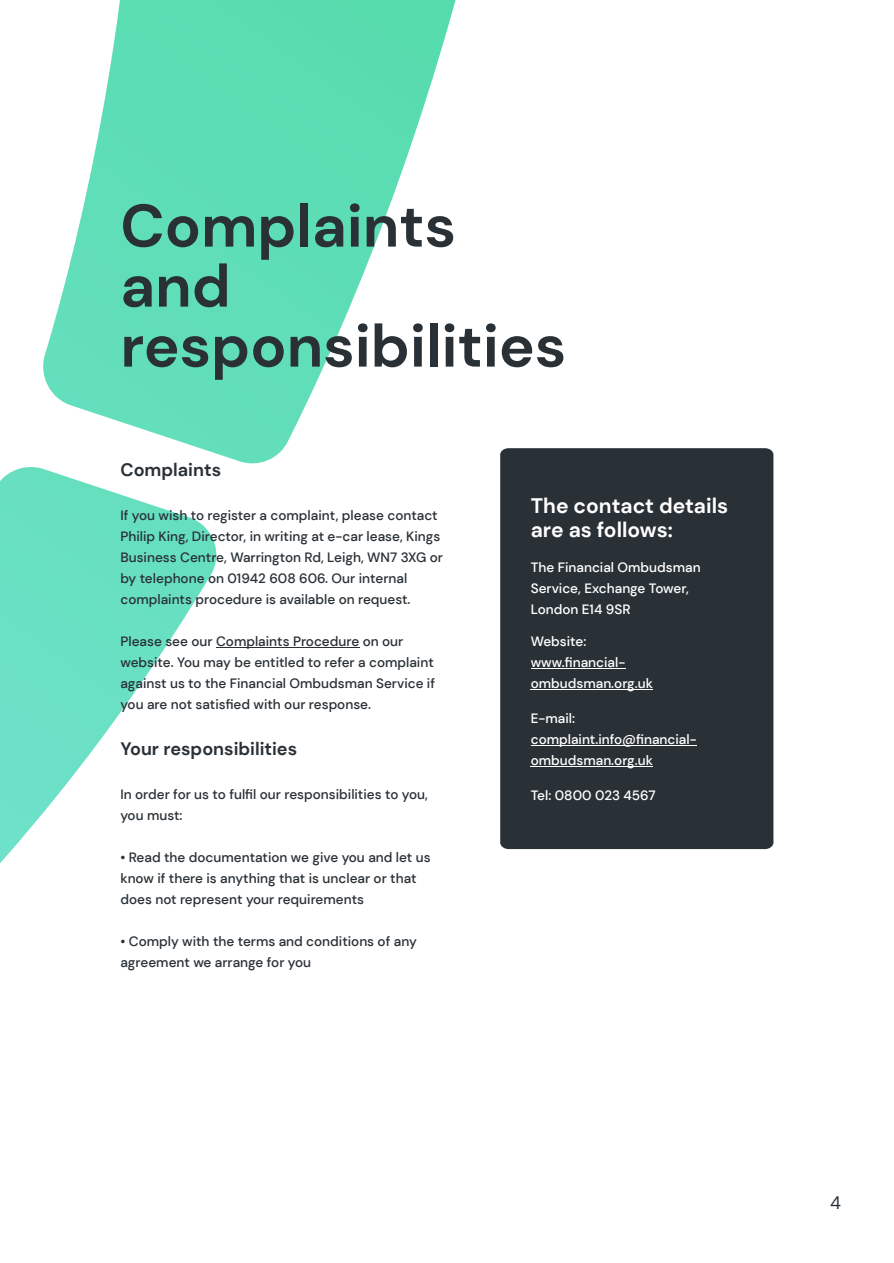
<style>
.page{position:relative;width:894px;height:1263px;background:#fff}
.page>*{position:absolute;margin:0;border:0;box-sizing:border-box;transform-origin:0 0}
.t1{font:700 60px/60px "DM Sans";color:#2a3136}
.t2{font:700 21px/24px "DM Sans";color:#fff}
.t3{font:700 18px "DM Sans";color:#2a3136}
.t4{font:18px "DM Sans";color:#2a3136}
.t5{font:500 13.5px/21px "DM Sans";color:#2a3136}
.t6{font:500 13.5px/21px "DM Sans";color:#fff}
</style>
<div class="page">
<svg style="left:43px;top:0;width:413px;height:464px"></svg>
<svg style="left:0;top:462px;width:224px;height:401px"></svg>
<div style="left:500px;top:448px;width:273px;height:401px;background:#2a3136"></div>
<hr style="left:530px;top:668px;width:95px;height:1px;background:#fff">
<hr style="left:530px;top:689px;width:122px;height:1px;background:#fff">
<hr style="left:530px;top:745px;width:166px;height:1px;background:#fff">
<hr style="left:530px;top:766px;width:122px;height:1px;background:#fff">
<hr style="left:216px;top:648px;width:143px;height:1px;background:#2a3136">
<h1 class="t1" style="left:120px;top:196px;width:447px">Complaints and responsibilities</h1>
<h3 class="t3" style="left:120px;top:458px;width:102px">Complaints</h3>
<p class="t5" style="left:120px;top:505px;width:324px">If you wish to register a complaint, please contact Philip King, Director, in writing at e-car lease, Kings Business Centre, Warrington Rd, Leigh, WN7 3XG or by telephone on 01942 608 606. Our internal complaints procedure is available on request.</p>
<p class="t5" style="left:120px;top:631px;width:316px">Please see our Complaints Procedure on our website. You may be entitled to refer a complaint against us to the Financial Ombudsman Service if you are not satisfied with our response.</p>
<h3 class="t3" style="left:120px;top:737px;width:178px">Your responsibilities</h3>
<p class="t5" style="left:120px;top:783px;width:309px">In order for us to fulfil our responsibilities to you, you must:</p>
<p class="t5" style="left:120px;top:846px;width:311px">• Read the documentation we give you and let us know if there is anything that is unclear or that does not represent your requirements</p>
<p class="t5" style="left:120px;top:930px;width:298px">• Comply with the terms and conditions of any agreement we arrange for you</p>
<h2 class="t2" style="left:530px;top:494px;width:199px">The contact details are as follows:</h2>
<p class="t6" style="left:530px;top:557px;width:171px">The Financial Ombudsman<br>Service, Exchange Tower,<br>London E14 9SR</p>
<p class="t6" style="left:530px;top:631px;width:124px">Website: www.financial&shy;ombudsman.org.uk</p>
<p class="t6" style="left:530px;top:708px;width:167px">E-mail: complaint.info@financial&shy;ombudsman.org.uk</p>
<p class="t6" style="left:530px;top:784px;width:126px">Tel: 0800 023 4567</p>
<h3 class="t4" style="left:830px;top:1191px;width:12px">4</h3>
</div>
